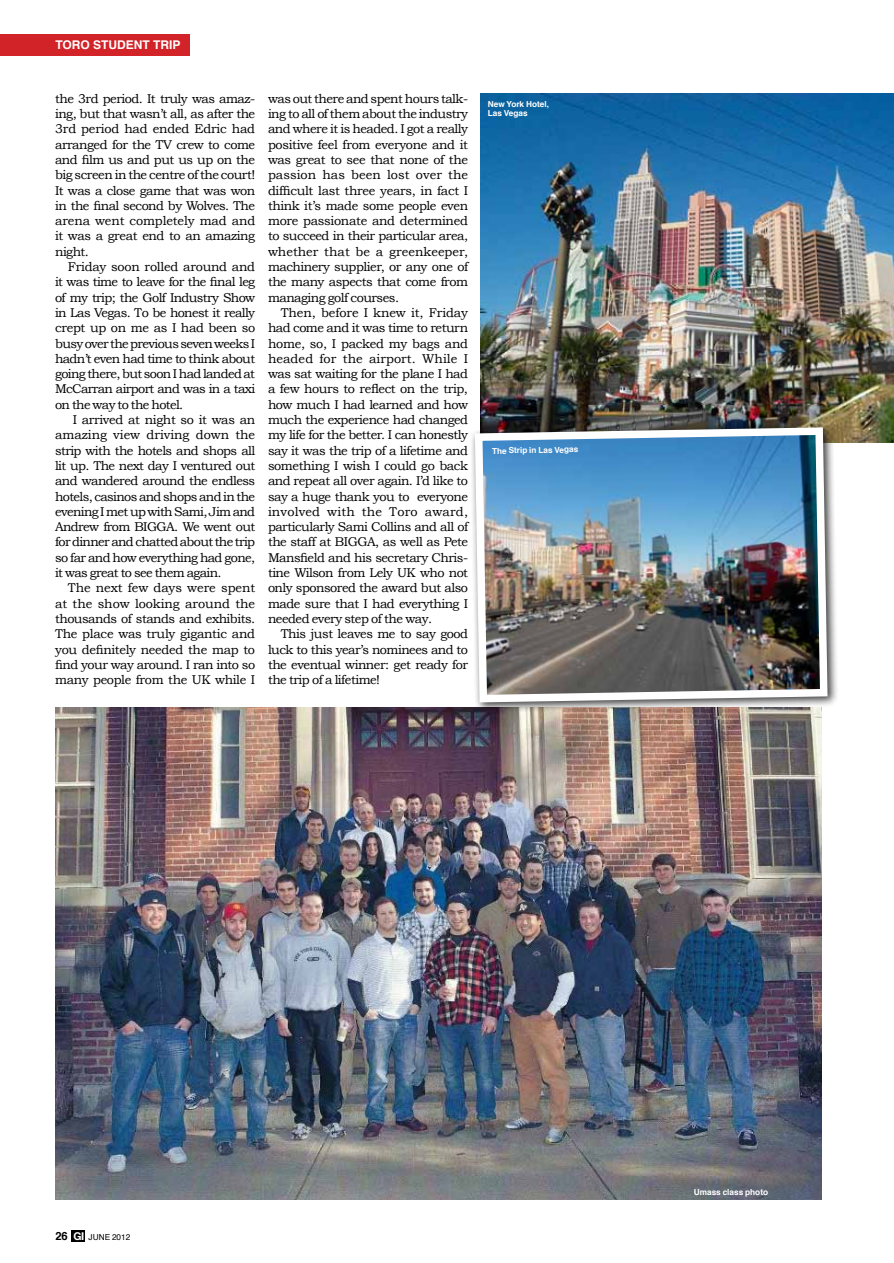
<style>
.page{position:relative;width:894px;height:1263px;background:#fff}
.page>*{position:absolute;margin:0;border:0;box-sizing:border-box;transform-origin:0 0}
.t1{font:12.75px "Bookman Old Style";letter-spacing:-.04em;color:#000}
.t2{font:12.75px "Bookman Old Style";letter-spacing:-.02em;color:#000}
.t3{font:12.75px "Bookman Old Style";letter-spacing:-.005em;color:#000}
.t4{font:12.75px "Bookman Old Style";color:#000}
.t5{font:12.75px "Bookman Old Style";letter-spacing:.005em;color:#000}
.t6{font:12.75px "Bookman Old Style";letter-spacing:-.015em;color:#000}
.t7{font:12.75px "Bookman Old Style";letter-spacing:-.01em;color:#000}
.t8{font:12.75px "Bookman Old Style";letter-spacing:.015em;color:#000}
.t9{font:700 12px "Helvetica";color:#fff}
.t10{font:700 8.25px/9.8px "Helvetica";color:#fff}
.t11{font:8.25px "Helvetica";color:#000}
.s1{font-weight:700;font-size:11.25px}
.s2{font-family:"Helvetica Neue";font-weight:700;font-size:10.8px;color:#fff}
</style>
<div class="page">
<img style="left:55px;top:708px;width:766px;height:491px">
<img style="left:480px;top:94px;width:413px;height:348px">
<div style="left:469px;top:422px;width:369px;height:291px;background:#000;opacity:.75"></div>
<img style="left:471px;top:424px;width:360px;height:282px">
<div style="left:71px;top:1230px;width:14px;height:11px;background:#000"></div>
<div style="left:0;top:34px;width:189px;height:21px;background:#d22329"></div>
<p class="t9" style="left:55px;top:35px;width:10px">TORO</p>
<p class="t9" style="left:93px;top:35px;width:42px">STUDENT</p>
<p class="t9" style="left:153px;top:35px;width:29px">TRIP</p>
<p class="t1" style="left:55px;top:91px;width:201px">the 3rd period. It truly was amaz-</p>
<p class="t1" style="left:55px;top:106px;width:201px">ing, but that wasn’t all, as after the</p>
<p class="t6" style="left:55px;top:122px;width:201px">3rd period had ended Edric had</p>
<p class="t1" style="left:55px;top:137px;width:201px">arranged for the TV crew to come</p>
<p class="t1" style="left:55px;top:152px;width:201px">and film us and put us up on the</p>
<p class="t1" style="left:55px;top:168px;width:201px">big screen in the centre of the court!</p>
<p class="t1" style="left:55px;top:183px;width:201px">It was a close game that was won</p>
<p class="t1" style="left:55px;top:198px;width:201px">in the final second by Wolves. The</p>
<p class="t7" style="left:55px;top:213px;width:201px">arena went completely mad and</p>
<p class="t1" style="left:55px;top:229px;width:201px">it was a great end to an amazing</p>
<p class="t1" style="left:55px;top:244px;width:35px">night.</p>
<p class="t2" style="left:68px;top:259px;width:189px">Friday soon rolled around and</p>
<p class="t1" style="left:55px;top:275px;width:201px">it was time to leave for the final leg</p>
<p class="t1" style="left:55px;top:290px;width:201px">of my trip; the Golf Industry Show</p>
<p class="t1" style="left:55px;top:305px;width:201px">in Las Vegas. To be honest it really</p>
<p class="t1" style="left:55px;top:321px;width:201px">crept up on me as I had been so</p>
<p class="t1" style="left:55px;top:336px;width:201px">busy over the previous seven weeks I</p>
<p class="t1" style="left:55px;top:351px;width:201px">hadn’t even had time to think about</p>
<p class="t1" style="left:55px;top:366px;width:201px">going there, but soon I had landed at</p>
<p class="t1" style="left:55px;top:382px;width:201px">McCarran airport and was in a taxi</p>
<p class="t1" style="left:55px;top:397px;width:130px">on the way to the hotel.</p>
<p class="t1" style="left:73px;top:412px;width:184px">I arrived at night so it was an</p>
<p class="t4" style="left:55px;top:428px;width:201px">amazing view driving down the</p>
<p class="t1" style="left:55px;top:443px;width:201px">strip with the hotels and shops all</p>
<p class="t1" style="left:55px;top:458px;width:201px">lit up. The next day I ventured out</p>
<p class="t1" style="left:55px;top:474px;width:201px">and wandered around the endless</p>
<p class="t1" style="left:55px;top:489px;width:201px">hotels, casinos and shops and in the</p>
<p class="t1" style="left:55px;top:504px;width:201px">evening I met up with Sami, Jim and</p>
<p class="t1" style="left:55px;top:519px;width:201px">Andrew from BIGGA. We went out</p>
<p class="t1" style="left:55px;top:535px;width:201px">for dinner and chatted about the trip</p>
<p class="t1" style="left:55px;top:550px;width:201px">so far and how everything had gone,</p>
<p class="t1" style="left:55px;top:565px;width:168px">it was great to see them again.</p>
<p class="t3" style="left:68px;top:581px;width:189px">The next few days were spent</p>
<p class="t3" style="left:55px;top:596px;width:201px">at the show looking around the</p>
<p class="t1" style="left:55px;top:611px;width:201px">thousands of stands and exhibits.</p>
<p class="t2" style="left:55px;top:627px;width:201px">The place was truly gigantic and</p>
<p class="t1" style="left:55px;top:642px;width:201px">you definitely needed the map to</p>
<p class="t1" style="left:55px;top:657px;width:201px">find your way around. I ran into so</p>
<p class="t1" style="left:55px;top:672px;width:201px">many people from the UK while I</p>
<p class="t1" style="left:268px;top:91px;width:201px">was out there and spent hours talk-</p>
<p class="t1" style="left:268px;top:106px;width:201px">ing to all of them about the industry</p>
<p class="t1" style="left:268px;top:122px;width:201px">and where it is headed. I got a really</p>
<p class="t1" style="left:268px;top:137px;width:201px">positive feel from everyone and it</p>
<p class="t1" style="left:268px;top:152px;width:201px">was great to see that none of the</p>
<p class="t5" style="left:268px;top:168px;width:201px">passion has been lost over the</p>
<p class="t1" style="left:268px;top:183px;width:202px">difficult last three years, in fact I</p>
<p class="t1" style="left:268px;top:198px;width:201px">think it’s made some people even</p>
<p class="t1" style="left:268px;top:213px;width:201px">more passionate and determined</p>
<p class="t1" style="left:268px;top:229px;width:201px">to succeed in their particular area,</p>
<p class="t4" style="left:268px;top:244px;width:201px">whether that be a greenkeeper,</p>
<p class="t1" style="left:268px;top:259px;width:201px">machinery supplier, or any one of</p>
<p class="t1" style="left:268px;top:275px;width:201px">the many aspects that come from</p>
<p class="t1" style="left:268px;top:290px;width:132px">managing golf courses.</p>
<p class="t3" style="left:280px;top:305px;width:189px">Then, before I knew it, Friday</p>
<p class="t1" style="left:268px;top:321px;width:201px">had come and it was time to return</p>
<p class="t2" style="left:268px;top:336px;width:201px">home, so, I packed my bags and</p>
<p class="t5" style="left:268px;top:351px;width:201px">headed for the airport. While I</p>
<p class="t1" style="left:268px;top:366px;width:201px">was sat waiting for the plane I had</p>
<p class="t1" style="left:268px;top:382px;width:201px">a few hours to reflect on the trip,</p>
<p class="t1" style="left:268px;top:397px;width:201px">how much I had learned and how</p>
<p class="t1" style="left:268px;top:412px;width:201px">much the experience had changed</p>
<p class="t1" style="left:268px;top:428px;width:201px">my life for the better. I can honestly</p>
<p class="t1" style="left:268px;top:443px;width:201px">say it was the trip of a lifetime and</p>
<p class="t1" style="left:268px;top:458px;width:201px">something I wish I could go back</p>
<p class="t1" style="left:268px;top:474px;width:201px">and repeat all over again. I’d like to</p>
<p class="t1" style="left:268px;top:489px;width:201px">say a huge thank you to everyone</p>
<p class="t8" style="left:268px;top:504px;width:201px">involved with the Toro award,</p>
<p class="t1" style="left:268px;top:519px;width:201px">particularly Sami Collins and all of</p>
<p class="t1" style="left:268px;top:535px;width:201px">the staff at BIGGA, as well as Pete</p>
<p class="t1" style="left:268px;top:550px;width:201px">Mansfield and his secretary Chris-</p>
<p class="t1" style="left:268px;top:565px;width:201px">tine Wilson from Lely UK who not</p>
<p class="t1" style="left:268px;top:581px;width:201px">only sponsored the award but also</p>
<p class="t1" style="left:268px;top:596px;width:201px">made sure that I had everything I</p>
<p class="t1" style="left:268px;top:611px;width:165px">needed every step of the way.</p>
<p class="t1" style="left:280px;top:627px;width:189px">This just leaves me to say good</p>
<p class="t1" style="left:268px;top:642px;width:201px">luck to this year’s nominees and to</p>
<p class="t1" style="left:268px;top:657px;width:201px">the eventual winner: get ready for</p>
<p class="t1" style="left:268px;top:672px;width:113px">the trip of a lifetime!</p>
<p class="t10" style="left:487px;top:99px;width:63px">New York Hotel,<br>Las Vegas</p>
<p class="t10" style="left:492px;top:446px;width:88px;rotate:-1deg">The Strip in Las Vegas</p>
<p class="t11" style="left:55px;top:1231px;width:76px"><span class="s1">26</span> <span class="s2">GI</span> JUNE 2012</p>
<p class="t10" style="left:693px;top:1187px;width:76px">Umass class photo</p>
</div>
